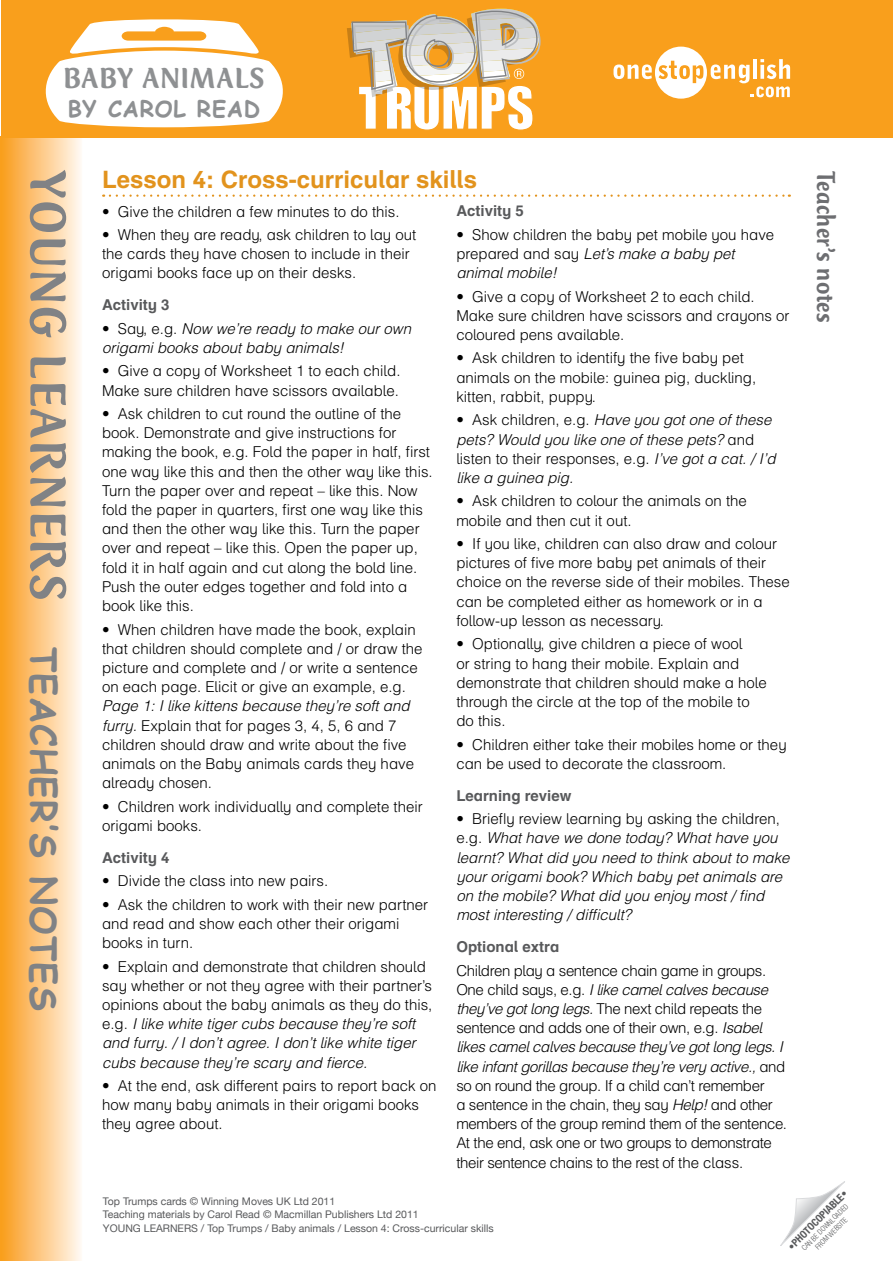
<style>
.page{position:relative;width:893px;height:1263px;background:#fff}
.page>*{position:absolute;margin:0;border:0;box-sizing:border-box;transform-origin:0 0}
.t1{font:700 36px "Comic Sans MS";letter-spacing:.03em;color:#808285}
.t2{font:500 30px "Mercurius";color:#8e9092}
.t3{font:500 27px "Mercurius";letter-spacing:.02em;color:#6d6e71;scale:.9 1}
.t4{font:700 24px "Helvetica Infant";color:#e2931d}
.t5{font:700 22.5px "Comic Sans MS";letter-spacing:.03em;color:#8e9092}
.t6{font:300 15px/19.2px "Helvetica Infant";color:#000}
.t7{font:300 15px/19.2px "Helvetica Infant";letter-spacing:-.025em;color:#000}
.t8{font:italic 300 15px/19.2px "Helvetica Infant";color:#000}
.t9{font:700 15px "Helvetica Infant";color:#58595b}
.t10{font:10.5px/13.5px "Helvetica Neue";color:#58595b}
.t11{font:700 condensed 10.5px "Helvetica Neue";color:#58595b}
.t12{font:300 condensed 7.5px/9px "Helvetica Neue";color:#58595b;text-align:center}
.s1{font-family:"Mercurius";font-weight:500;font-size:52.5px}
.s2{font-style:normal}
.s3{font-style:italic}
.s4{font-weight:400}
</style>
<div class="page">
<svg style="left:780px;top:1181px;width:65px;height:65px"></svg>
<div style="left:1px;top:136px;width:83px;height:1124px;background:linear-gradient(to right,#fa9c1c,#fffbf8)"></div>
<div style="left:1px;top:0;width:892px;height:137px;background:#f99f1c"></div>
<svg style="left:613px;top:47px;width:177px;height:52px"></svg>
<svg style="left:45px;top:19px;width:238px;height:108px"></svg>
<svg style="left:347px;top:8px;width:194px;height:122px"></svg>
<svg style="left:110px;top:194px;width:680px;height:3px"></svg>
<h2 class="t2" style="left:64px;top:62px;width:37px">BABY</h2>
<h2 class="t2" style="left:142px;top:62px;width:91px">ANIMALS</h2>
<h3 class="t5" style="left:68px;top:92px;width:194px">BY CAROL READ</h3>
<h1 class="t1" style="left:70px;top:171px;width:841px;rotate:90deg"><span class="s1">YOUNG LEARNERS</span> TEACHER’S NOTES</h1>
<h3 class="t4" style="left:102px;top:165px;width:377px">Lesson 4: Cross-curricular skills</h3>
<p class="t6" style="left:102px;top:201px;width:299px">• Give the children a few minutes to do this.</p>
<p class="t6" style="left:102px;top:225px;width:316px">• When they are ready, ask children to lay out the cards they have chosen to include in their origami books face up on their desks.</p>
<p class="t9" style="left:102px;top:296px;width:69px">Activity 3</p>
<p class="t8" style="left:102px;top:318px;width:310px"><span class="s2">• Say, e.g.</span> Now we’re ready to make our own origami books about baby animals!</p>
<p class="t6" style="left:102px;top:361px;width:300px">• Give a copy of Worksheet 1 to each child.<br>Make sure children have scissors available.</p>
<p class="t6" style="left:102px;top:404px;width:332px">• Ask children to cut round the outline of the book. Demonstrate and give instructions for making the book, e.g. Fold the paper in half, first one way like this and then the other way like this.<br>Turn the paper over and repeat – like this. Now fold the paper in quarters, first one way like this and then the other way like this. Turn the paper over and repeat – like this. Open the paper up, fold it in half again and cut along the bold line.<br>Push the outer edges together and fold into a book like this.</p>
<p class="t6" style="left:102px;top:619px;width:322px">• When children have made the book, explain that children should complete and / or draw the picture and complete and / or write a sentence on each page. Elicit or give an example, e.g.</p>
<p class="t6" style="left:102px;top:696px;width:313px"><span class="s3">Page 1: I like kittens because they’re soft and furry.</span> Explain that for pages 3, 4, 5, 6 and 7 children should draw and write about the five animals on the Baby animals cards they have already chosen.</p>
<p class="t6" style="left:102px;top:796px;width:322px">• Children work individually and complete their origami books.</p>
<p class="t9" style="left:102px;top:848px;width:69px">Activity 4</p>
<p class="t6" style="left:102px;top:871px;width:228px">• Divide the class into new pairs.</p>
<p class="t6" style="left:102px;top:894px;width:328px">• Ask the children to work with their new partner and read and show each other their origami books in turn.</p>
<p class="t6" style="left:102px;top:956px;width:332px">• Explain and demonstrate that children should say whether or not they agree with their partner’s opinions about the baby animals as they do this, e.g. <span class="s3">I like white tiger cubs because they’re soft and furry. / I don’t agree. I don’t like white tiger cubs because they’re scary and fierce.</span></p>
<p class="t6" style="left:102px;top:1076px;width:336px">• At the end, ask different pairs to report back on how many baby animals in their origami books they agree about.</p>
<p class="t9" style="left:456px;top:202px;width:69px">Activity 5</p>
<p class="t6" style="left:456px;top:224px;width:319px">• Show children the baby pet mobile you have prepared and say <span class="s3">Let’s make a baby pet animal mobile!</span></p>
<p class="t6" style="left:456px;top:286px;width:335px">• Give a copy of Worksheet 2 to each child.<br>Make sure children have scissors and crayons or coloured pens available.</p>
<p class="t6" style="left:456px;top:348px;width:301px">• Ask children to identify the five baby pet animals on the mobile: guinea pig, duckling, kitten, rabbit, puppy.</p>
<p class="t8" style="left:456px;top:410px;width:321px"><span class="s2">• Ask children, e.g.</span> Have you got one of these pets? Would you like one of these pets? <span class="s2">and listen to their responses, e.g.</span> I’ve got a cat. / I’d like a guinea pig.</p>
<p class="t6" style="left:456px;top:491px;width:292px">• Ask children to colour the animals on the mobile and then cut it out.</p>
<p class="t6" style="left:456px;top:534px;width:335px">• If you like, children can also draw and colour pictures of five more baby pet animals of their choice on the reverse side of their mobiles. These can be completed either as homework or in a follow-up lesson as necessary.</p>
<p class="t6" style="left:456px;top:634px;width:312px">• Optionally, give children a piece of wool<br>or string to hang their mobile. Explain and demonstrate that children should make a hole through the circle at the top of the mobile to do this.</p>
<p class="t6" style="left:456px;top:734px;width:332px">• Children either take their mobiles home or they can be used to decorate the classroom.</p>
<p class="t9" style="left:456px;top:786px;width:117px">Learning review</p>
<p class="t8" style="left:456px;top:809px;width:335px"><span class="s2">• Briefly review learning by asking the children, e.g.</span> What have we done today? What have you learnt? What did you need to think about to make your origami book? Which baby pet animals are on the mobile? What did you enjoy most / find most interesting / difficult?</p>
<p class="t9" style="left:456px;top:938px;width:104px">Optional extra</p>
<p class="t7" style="left:456px;top:960px;width:332px">Children play a sentence chain game in groups.<br>One child says, e.g. <span class="s3">I like camel calves because they’ve got long legs.</span> The next child repeats the sentence and adds one of their own, e.g. <span class="s3">Isabel likes camel calves because they’ve got long legs. I like infant gorillas because they’re very active.,</span> and so on round the group. If a child can’t remember<br>a sentence in the chain, they say <span class="s3">Help!</span> and other members of the group remind them of the sentence.<br>At the end, ask one or two groups to demonstrate their sentence chains to the rest of the class.</p>
<h3 class="t3" style="left:841px;top:171px;width:170px;rotate:90deg">TEACHER’S NOTES</h3>
<p class="t10" style="left:103px;top:1194px;width:392px">Top Trumps cards © Winning Moves UK Ltd 2011<br>Teaching materials by Carol Read © Macmillan Publishers Ltd 2011<br>YOUNG LEARNERS / Top Trumps / Baby animals / Lesson 4: Cross-curricular skills</p>
<p class="t11" style="left:785px;top:1243px;width:81px;rotate:-45deg"><span class="s4">•</span>PHOTOCOPIABLE<span class="s4">•</span></p>
<p class="t12" style="left:800px;top:1246px;width:64px;rotate:-45deg">CAN BE DOWNLOADED<br>FROM WEBSITE</p>
</div>
